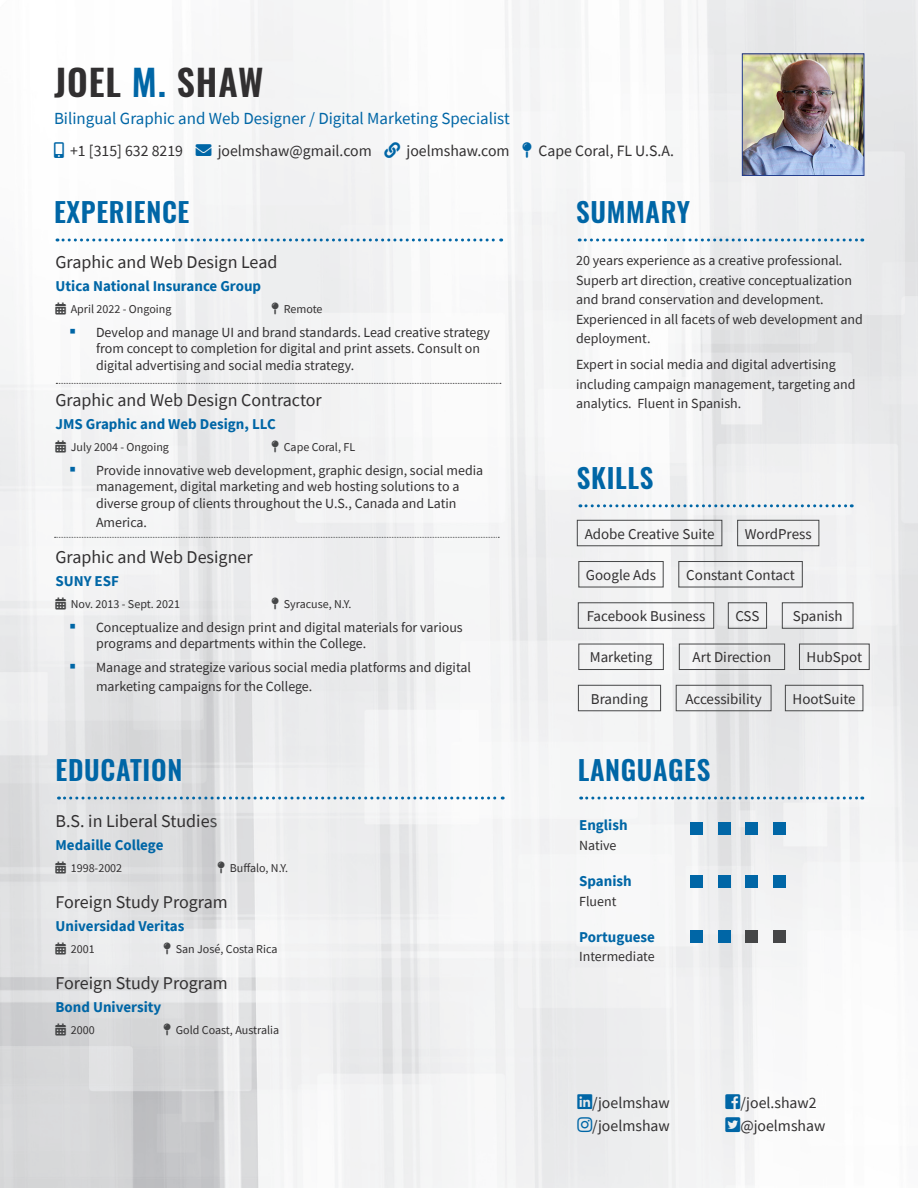
<style>
.page{position:relative;width:918px;height:1188px;background:#fff}
.page>*{position:absolute;margin:0;border:0;box-sizing:border-box;transform-origin:0 0}
.Main_Title{font:600 36px "Oswald";letter-spacing:.025em;color:#312f30}
.Section_Headings{font:600 27px "Oswald";letter-spacing:.025em;color:#0066a6}
.Job_Titles{font:18px "Source Sans Pro";color:#312f30}
.t1{font:16.95px "Source Sans Pro";color:#0066a6}
.Contact_Info{font:15.75px "Source Sans Pro";color:#312f30}
.Job_Titles-2{font:15.75px "Source Sans Pro";color:#312f30}
.Skills_text{font:15px "Source Sans Pro";color:#312f30}
.Employer_Name{font:700 15px "Source Sans Pro";color:#0066a6}
.Paragraph_text_-_no{font:13.95px/19.5px "Source Sans Pro";color:#312f30}
._8pt_small_text{font:12px "Source Sans Pro";color:#312f30}
.s1{color:#0066a6}
.s2{color:#454647}
</style>
<div class="page">
<img style="left:0;top:0;width:918px;height:1188px">
<img style="left:744px;top:55px;width:118px;height:119px">
<div style="left:742px;top:53px;width:122px;height:123px;border:1px solid #253f8e"></div>
<div style="left:690px;top:823px;width:12px;height:12px;background:#0066a6"></div>
<div style="left:718px;top:823px;width:12px;height:12px;background:#0066a6"></div>
<div style="left:746px;top:823px;width:12px;height:12px;background:#0066a6"></div>
<div style="left:774px;top:823px;width:12px;height:12px;background:#0066a6"></div>
<div style="left:690px;top:875px;width:12px;height:12px;background:#0066a6"></div>
<div style="left:718px;top:875px;width:12px;height:12px;background:#0066a6"></div>
<div style="left:746px;top:875px;width:12px;height:12px;background:#0066a6"></div>
<div style="left:774px;top:875px;width:12px;height:12px;background:#0066a6"></div>
<div style="left:690px;top:931px;width:12px;height:12px;background:#0066a6"></div>
<div style="left:718px;top:931px;width:12px;height:12px;background:#0066a6"></div>
<div style="left:746px;top:931px;width:12px;height:12px;background:#454647"></div>
<div style="left:774px;top:931px;width:12px;height:12px;background:#454647"></div>
<svg style="left:581px;top:797px;width:282px;height:3px"></svg>
<svg style="left:57px;top:238px;width:445px;height:4px"></svg>
<svg style="left:579px;top:238px;width:284px;height:4px"></svg>
<svg style="left:58px;top:797px;width:445px;height:3px"></svg>
<svg style="left:580px;top:504px;width:272px;height:3px"></svg>
<svg style="left:577px;top:520px;width:146px;height:27px"></svg>
<svg style="left:737px;top:520px;width:83px;height:27px"></svg>
<svg style="left:578px;top:602px;width:136px;height:27px"></svg>
<svg style="left:578px;top:561px;width:86px;height:27px"></svg>
<svg style="left:678px;top:561px;width:125px;height:27px"></svg>
<svg style="left:728px;top:602px;width:39px;height:27px"></svg>
<svg style="left:56px;top:383px;width:445px;height:1px"></svg>
<svg style="left:55px;top:537px;width:444px;height:1px"></svg>
<svg style="left:799px;top:643px;width:71px;height:27px"></svg>
<svg style="left:578px;top:643px;width:86px;height:27px"></svg>
<svg style="left:679px;top:643px;width:106px;height:27px;background:#d9d9db"></svg>
<svg style="left:782px;top:602px;width:72px;height:27px"></svg>
<svg style="left:578px;top:685px;width:83px;height:27px"></svg>
<svg style="left:675px;top:685px;width:97px;height:27px;background:#d9d9db"></svg>
<svg style="left:785px;top:685px;width:79px;height:27px"></svg>
<svg style="left:54px;top:142px;width:10px;height:16px"></svg>
<svg style="left:384px;top:142px;width:16px;height:16px"></svg>
<svg style="left:70px;top:329px;width:5px;height:4px"></svg>
<svg style="left:70px;top:467px;width:5px;height:4px"></svg>
<svg style="left:70px;top:624px;width:5px;height:4px"></svg>
<svg style="left:70px;top:664px;width:5px;height:4px"></svg>
<svg style="left:577px;top:1094px;width:15px;height:15px"></svg>
<svg style="left:577px;top:1117px;width:15px;height:15px"></svg>
<svg style="left:726px;top:1094px;width:14px;height:15px"></svg>
<svg style="left:726px;top:1117px;width:14px;height:15px"></svg>
<p class="Main_Title" style="left:54px;top:63px;width:211px">JOEL <span class="s1">M.</span> SHAW</p>
<p class="t1" style="left:54px;top:107px;width:457px">Bilingual Graphic and Web Designer / Digital Marketing Specialist</p>
<p class="Contact_Info" style="left:70px;top:141px;width:303px">+1 [315] 632 8219 <span class="s1">→</span> joelmshaw@gmail.com</p>
<p class="Contact_Info" style="left:406px;top:141px;width:269px">joelmshaw.com <span class="s1">❖</span> Cape Coral, FL U.S.A.</p>
<p class="Section_Headings" style="left:54px;top:198px;width:137px">EXPERIENCE</p>
<p class="Section_Headings" style="left:576px;top:198px;width:115px">SUMMARY</p>
<p class="Job_Titles" style="left:56px;top:251px;width:223px">Graphic and Web Design Lead</p>
<p class="Employer_Name" style="left:56px;top:276px;width:207px">Utica National Insurance Group</p>
<p class="_8pt_small_text" style="left:56px;top:302px;width:117px"><span class="s2">▲</span> April 2022 - Ongoing</p>
<p class="_8pt_small_text" style="left:272px;top:302px;width:53px"><span class="s2">❖</span> Remote</p>
<p class="Paragraph_text_-_no" style="left:96px;top:324px;width:396px;line-height:16.8px">Develop and manage UI and brand standards. Lead creative strategy from concept to completion for digital and print assets. Consult on digital advertising and social media strategy.</p>
<p class="Job_Titles" style="left:56px;top:389px;width:268px">Graphic and Web Design Contractor</p>
<p class="Employer_Name" style="left:56px;top:414px;width:222px">JMS Graphic and Web Design, LLC</p>
<p class="_8pt_small_text" style="left:56px;top:440px;width:115px"><span class="s2">▲</span> July 2004 - Ongoing</p>
<p class="_8pt_small_text" style="left:272px;top:440px;width:85px"><span class="s2">❖</span> Cape Coral, FL</p>
<p class="Paragraph_text_-_no" style="left:96px;top:462px;width:389px;line-height:16.8px">Provide innovative web development, graphic design, social media management, digital marketing and web hosting solutions to a diverse group of clients throughout the U.S., Canada and Latin</p>
<p class="Paragraph_text_-_no" style="left:96px;top:513px;width:53px">America.</p>
<p class="Job_Titles" style="left:56px;top:546px;width:199px">Graphic and Web Designer</p>
<p class="Employer_Name" style="left:56px;top:570px;width:65px">SUNY ESF</p>
<p class="_8pt_small_text" style="left:56px;top:596px;width:126px"><span class="s2">▲</span> Nov. 2013 - Sept. 2021</p>
<p class="_8pt_small_text" style="left:272px;top:596px;width:81px"><span class="s2">❖</span> Syracuse, N.Y.</p>
<p class="Paragraph_text_-_no" style="left:96px;top:618px;width:368px;line-height:16.8px">Conceptualize and design print and digital materials for various programs and departments within the College.</p>
<p class="Paragraph_text_-_no" style="left:96px;top:658px;width:377px;line-height:18.9px">Manage and strategize various social media platforms and digital marketing campaigns for the College.</p>
<p class="Paragraph_text_-_no" style="left:576px;top:251px;width:288px">20 years experience as a creative professional.<br>Superb art direction, creative conceptualization and brand conservation and development.<br>Experienced in all facets of web development and deployment.</p>
<p class="Paragraph_text_-_no" style="left:576px;top:355px;width:281px">Expert in social media and digital advertising including campaign management, targeting and analytics. Fluent in Spanish.</p>
<p class="Section_Headings" style="left:577px;top:464px;width:78px">SKILLS</p>
<p class="Skills_text" style="left:585px;top:524px;width:131px">Adobe Creative Suite</p>
<p class="Skills_text" style="left:745px;top:524px;width:68px">WordPress</p>
<p class="Skills_text" style="left:586px;top:565px;width:72px">Google Ads</p>
<p class="Skills_text" style="left:686px;top:565px;width:110px">Constant Contact</p>
<p class="Skills_text" style="left:735px;top:607px;width:26px">CSS</p>
<p class="Skills_text" style="left:587px;top:607px;width:120px">Facebook Business</p>
<p class="Skills_text" style="left:793px;top:607px;width:52px">Spanish</p>
<p class="Skills_text" style="left:590px;top:648px;width:64px">Marketing</p>
<p class="Skills_text" style="left:693px;top:648px;width:80px">Art Direction</p>
<p class="Skills_text" style="left:807px;top:648px;width:57px">HubSpot</p>
<p class="Skills_text" style="left:591px;top:689px;width:59px">Branding</p>
<p class="Skills_text" style="left:685px;top:689px;width:78px">Accessibility</p>
<p class="Skills_text" style="left:793px;top:689px;width:65px">HootSuite</p>
<p class="Section_Headings" style="left:56px;top:756px;width:128px">EDUCATION</p>
<p class="Job_Titles" style="left:56px;top:810px;width:163px">B.S. in Liberal Studie<span class="s2">s</span></p>
<p class="Employer_Name" style="left:56px;top:835px;width:109px">Medaille College</p>
<p class="_8pt_small_text" style="left:56px;top:861px;width:68px"><span class="s2">▲</span> 1998-2002</p>
<p class="_8pt_small_text" style="left:218px;top:861px;width:72px"><span class="s2">❖</span> Buffalo, N.Y.</p>
<p class="Job_Titles" style="left:56px;top:891px;width:174px">Foreign Study Program</p>
<p class="Employer_Name" style="left:56px;top:916px;width:130px">Universidad Veritas</p>
<p class="_8pt_small_text" style="left:56px;top:942px;width:41px"><span class="s2">▲</span> 2001</p>
<p class="_8pt_small_text" style="left:164px;top:942px;width:115px"><span class="s2">❖</span> San José, Costa Rica</p>
<p class="Job_Titles" style="left:56px;top:972px;width:174px">Foreign Study Program</p>
<p class="Employer_Name" style="left:56px;top:997px;width:107px">Bond University</p>
<p class="_8pt_small_text" style="left:56px;top:1023px;width:41px"><span class="s2">▲</span> 2000</p>
<p class="_8pt_small_text" style="left:164px;top:1023px;width:117px"><span class="s2">❖</span> Gold Coast, Australia</p>
<p class="Section_Headings" style="left:578px;top:756px;width:134px">LANGUAGES</p>
<p class="Employer_Name" style="left:579px;top:815px;width:50px">English</p>
<p class="Paragraph_text_-_no" style="left:579px;top:835px;width:39px">Native</p>
<p class="Employer_Name" style="left:579px;top:871px;width:54px">Spanish</p>
<p class="Paragraph_text_-_no" style="left:579px;top:891px;width:39px">Fluent</p>
<p class="Employer_Name" style="left:579px;top:927px;width:77px">Portuguese</p>
<p class="Paragraph_text_-_no" style="left:579px;top:947px;width:77px">Intermediate</p>
<p class="Job_Titles-2" style="left:592px;top:1093px;width:79px">/joelmshaw</p>
<p class="Job_Titles-2" style="left:592px;top:1115px;width:79px">/joelmshaw</p>
<p class="Job_Titles-2" style="left:740px;top:1093px;width:78px">/joel.shaw2</p>
<p class="Job_Titles-2" style="left:740px;top:1115px;width:87px">@joelmshaw</p>
</div>
